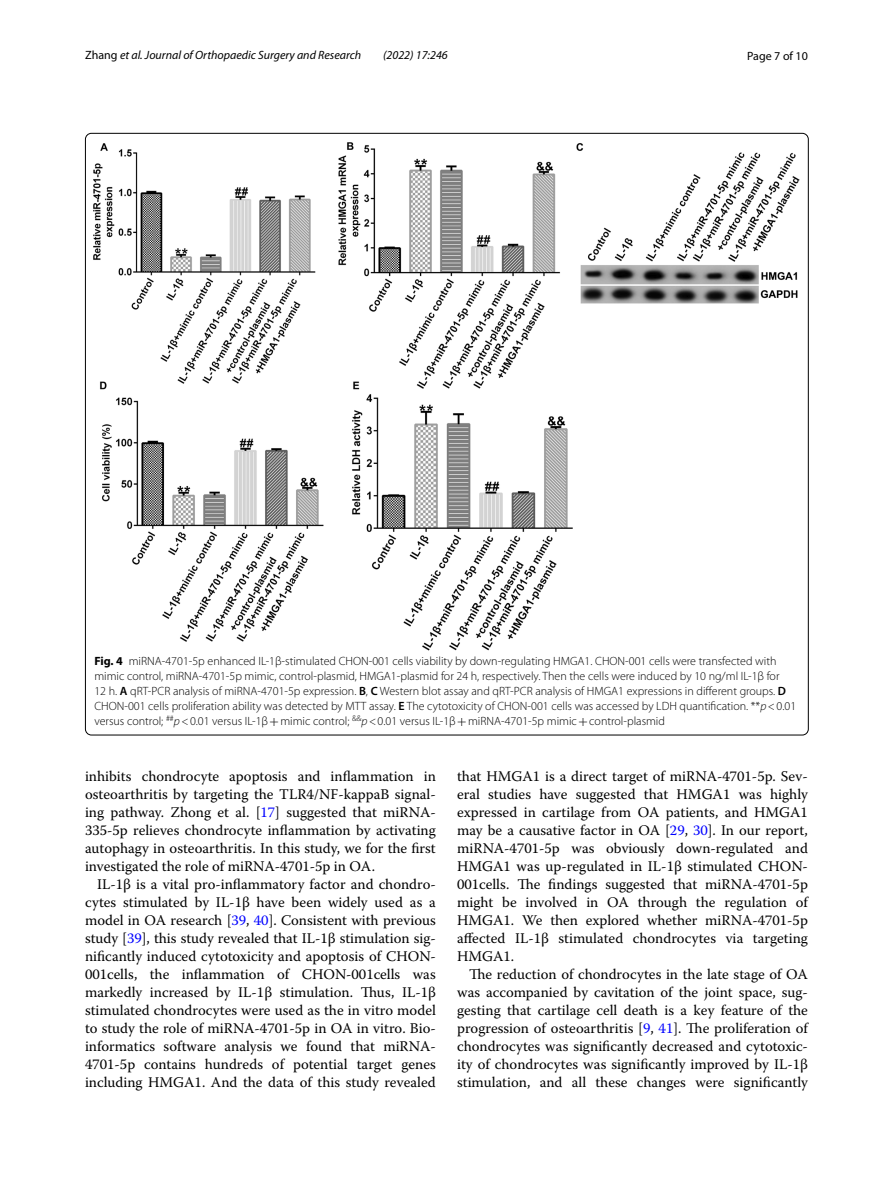
<style>
.page{position:relative;width:893px;height:1187px;background:#fff}
.page>*{position:absolute;margin:0;border:0;box-sizing:border-box;transform-origin:0 0}
.t1{font:14.7px/18px "Warnock Pro";color:#000;text-align:justify}
.t2{font:300 12px/15px "Myriad Pro";color:#000}
.t3{font:italic 12px "Myriad Pro";color:#000}
.t4{font:12px "Myriad Pro";color:#000}
.s1{font-style:normal}
.s2{font-weight:700}
.s3{font-weight:600}
.s4{font-style:italic}
.s5{font-family:"MTSY";font-weight:400}
.s6{color:#00f}
</style>
<div class="page">
<img style="left:94px;top:142px;width:706px;height:508px">
<p class="t3" style="left:85px;top:48px;width:278px"><span class="s1">Zhang</span> et al. Journal of Orthopaedic Surgery and Research</p>
<p class="t3" style="left:383px;top:48px;width:66px">(2022) 17:246</p>
<p class="t4" style="left:747px;top:48px;width:62px">Page 7 of 10</p>
<p class="t2" style="left:94px;top:654px;width:703px"><span class="s2">Fig. 4</span> miRNA-4701-5p enhanced IL-1β-stimulated CHON-001 cells viability by down-regulating HMGA1. CHON-001 cells were transfected with mimic control, miRNA-4701-5p mimic, control-plasmid, HMGA1-plasmid for 24 h, respectively. Then the cells were induced by 10 ng/ml IL-1β for<br>12 h. <span class="s3">A</span> qRT-PCR analysis of miRNA-4701-5p expression. <span class="s3">B</span>, <span class="s3">C</span> Western blot assay and qRT-PCR analysis of HMGA1 expressions in different groups. <span class="s3">D </span>CHON-001 cells proliferation ability was detected by MTT assay. <span class="s3">E</span> The cytotoxicity of CHON-001 cells was accessed by LDH quantification. **<span class="s4">p</span>&lt;0.01 versus control; <sup>##</sup><span class="s4">p</span>&lt;0.01 versus IL-1β<span class="s5">+</span>mimic control; <sup>&amp;&amp;</sup><span class="s4">p</span>&lt;0.01 versus IL-1β<span class="s5">+</span>miRNA-4701-5p mimic<span class="s5">+</span>control-plasmid</p>
<p class="t1" style="left:85px;top:766px;width:352px">inhibits chondrocyte apoptosis and inflammation in osteoarthritis by targeting the TLR4/NF-kappaB signal&shy;ing pathway. Zhong et al. [<span class="s6">17</span>] suggested that miRNA-335-5p relieves chondrocyte inflammation by activating autophagy in osteoarthritis. In this study, we for the first investigated the role of miRNA-4701-5p in OA.</p>
<p class="t1" style="left:85px;top:874px;width:352px;text-indent:12px">IL-1β is a vital pro-inflammatory factor and chondro&shy;cytes stimulated by IL-1β have been widely used as a model in OA research [<span class="s6">39</span>, <span class="s6">40</span>]. Consistent with previous study [<span class="s6">39</span>], this study revealed that IL-1β stimulation sig&shy;nificantly induced cytotoxicity and apoptosis of CHON-001cells, the inflammation of CHON-001cells was markedly increased by IL-1β stimulation. Thus, IL-1β stimulated chondrocytes were used as the in vitro model to study the role of miRNA-4701-5p in OA in vitro. Bio&shy;informatics software analysis we found that miRNA-4701-5p contains hundreds of potential target genes including HMGA1. And the data of this study revealed</p>
<p class="t1" style="left:457px;top:766px;width:352px">that HMGA1 is a direct target of miRNA-4701-5p. Sev&shy;eral studies have suggested that HMGA1 was highly expressed in cartilage from OA patients, and HMGA1 may be a causative factor in OA [<span class="s6">29</span>, <span class="s6">30</span>]. In our report, miRNA-4701-5p was obviously down-regulated and HMGA1 was up-regulated in IL-1β stimulated CHON-001cells. The findings suggested that miRNA-4701-5p might be involved in OA through the regulation of HMGA1. We then explored whether miRNA-4701-5p affected IL-1β stimulated chondrocytes via targeting HMGA1.</p>
<p class="t1" style="left:457px;top:964px;width:352px;text-indent:12px">The reduction of chondrocytes in the late stage of OA was accompanied by cavitation of the joint space, sug&shy;gesting that cartilage cell death is a key feature of the progression of osteoarthritis [<span class="s6">9</span>, <span class="s6">41</span>]. The proliferation of chondrocytes was significantly decreased and cytotoxic&shy;ity of chondrocytes was significantly improved by IL-1β stimulation, and all these changes were significantly</p>
</div>
